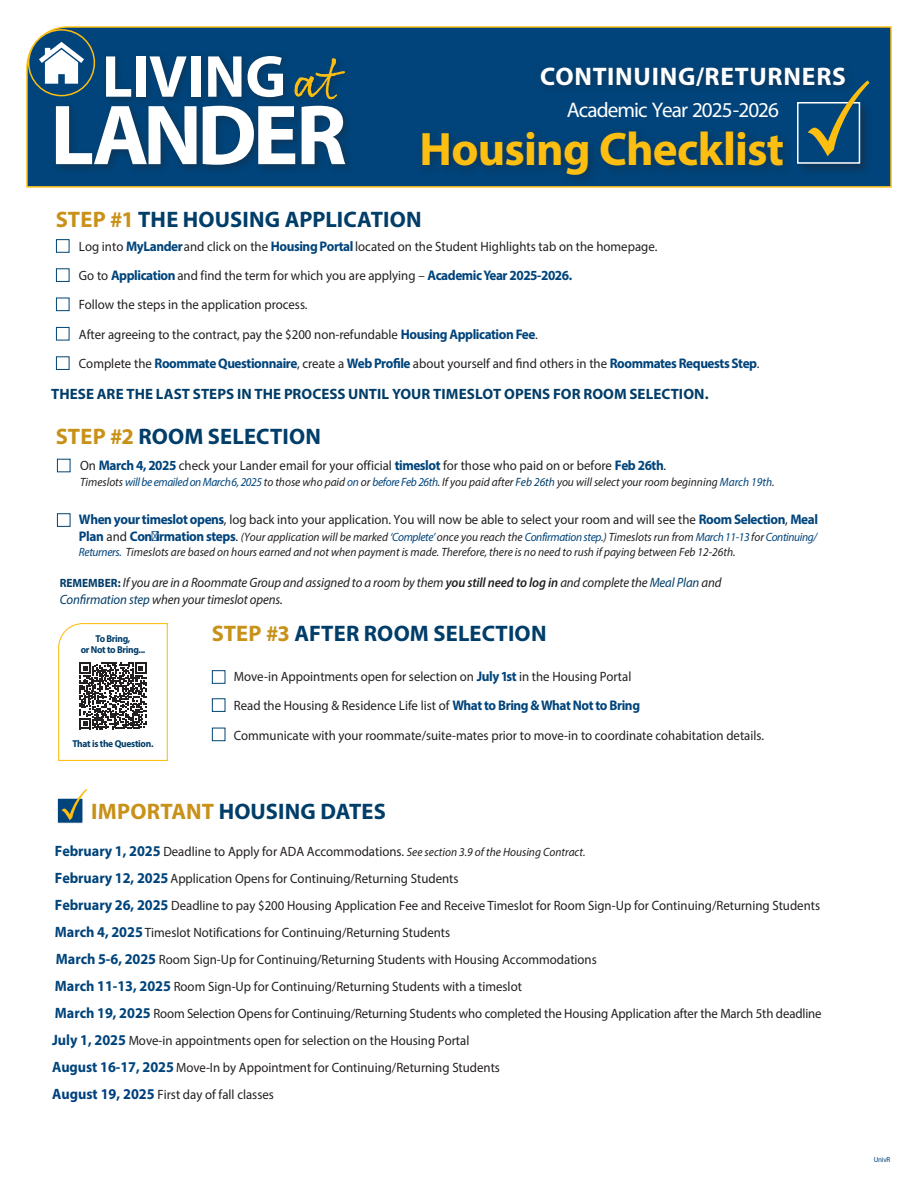
<style>
.page{position:relative;width:918px;height:1188px;background:#fff}
.page>*{position:absolute;margin:0;border:0;box-sizing:border-box;transform-origin:0 0}
.t1{font:700 59.7px "Myriad Pro";color:#fff}
.t2{font:700 47.1px "Myriad Pro";letter-spacing:-.015em;color:#fdbe12}
.t3{font:700 25.5px "Myriad Pro";letter-spacing:.03em;color:#fff}
.t4{font:700 22.5px "Myriad Pro";letter-spacing:.005em;color:#003d69}
.t5{font:21.15px "Myriad Pro";letter-spacing:-.045em;color:#fff}
.t6{font:700 15px "Myriad Pro";letter-spacing:.005em;color:#003d69}
.t7{font:700 13.95px "Myriad Pro";letter-spacing:-.03em;color:#00447b;scale:.95 1}
.t8{font:13.5px/27px "Myriad Pro";color:#231f20;scale:.95 1}
.t9{font:italic 13.5px/16.5px "Myriad Pro";letter-spacing:-.01em;color:#231f20;scale:.95 1}
.t10{font:italic 12px/15px "Myriad Pro";color:#231f20;scale:.95 1}
.t11{font:700 10.05px/10.8px "Myriad Pro";letter-spacing:-.03em;color:#003d69;text-align:center;scale:.95 1}
.t12{font:7.5px "Myriad Pro";letter-spacing:-.03em;color:#00447b;scale:.95 1}
.s1{font-family:"Rollerscript Rough";font-weight:400;font-size:57px;color:#fdbe12}
.s2{color:#c89118}
.s3{font-weight:700;font-size:13.95px;color:#00447b}
.s4{font-weight:400;font-size:13.5px;color:#231f20}
.s5{color:#00447b}
.s6{color:#003d69}
.s7{font-weight:700;font-style:normal;font-size:13.95px;color:#00447b}
.s8{font-style:normal;font-size:13.5px}
.s9{font-weight:700;font-style:normal;font-size:12px;color:#003d69}
.s10{font-weight:600}
.s11{font-weight:700;font-size:15px;color:#00447b}
.s12{font-style:italic;font-size:12px}
.s13{font-weight:700;font-size:15px;color:#004080}
</style>
<div class="page">
<svg style="left:58px;top:623px;width:110px;height:138px"></svg>
<div style="left:57px;top:798px;width:26px;height:26px;background:#00447b;border:1px solid #fff"></div>
<svg style="left:61px;top:789px;width:26px;height:31px"></svg>
<div style="left:56px;top:239px;width:13px;height:14px;background:#fff;border:1px solid #004474"></div>
<div style="left:57px;top:459px;width:13px;height:13px;background:#fff;border:1px solid #004474"></div>
<div style="left:56px;top:268px;width:13px;height:14px;background:#fff;border:1px solid #004474"></div>
<div style="left:57px;top:513px;width:13px;height:14px;background:#fff;border:1px solid #004474"></div>
<div style="left:56px;top:298px;width:13px;height:13px;background:#fff;border:1px solid #004474"></div>
<div style="left:56px;top:327px;width:13px;height:13px;background:#fff;border:1px solid #004474"></div>
<div style="left:56px;top:356px;width:13px;height:14px;background:#fff;border:1px solid #004474"></div>
<div style="left:212px;top:670px;width:13px;height:14px;background:#fff;border:1px solid #004474"></div>
<div style="left:212px;top:698px;width:13px;height:14px;background:#fff;border:1px solid #004474"></div>
<div style="left:212px;top:728px;width:13px;height:13px;background:#fff;border:1px solid #004474"></div>
<div style="left:26px;top:26px;width:866px;height:162px;background:#00447b"></div>
<div style="left:51px;top:100px;width:304px;height:75px;background:#231f20;opacity:.4"></div>
<svg style="left:56px;top:106px;width:289px;height:59px"></svg>
<div style="left:417px;top:126px;width:378px;height:61px;background:#231f20;opacity:.4"></div>
<div style="left:794px;top:99px;width:79px;height:77px;background:#231f20;opacity:.4"></div>
<div style="left:797px;top:102px;width:63px;height:62px;background:#00447b;border:2px solid #fff"></div>
<svg style="left:808px;top:80px;width:62px;height:76px"></svg>
<div style="left:29px;top:30px;width:65px;height:66px;background:#00447b;border-radius:50%"></div>
<div style="left:28px;top:29px;width:67px;height:67px;border:2px solid #fdbe12;border-radius:50%"></div>
<svg style="left:39px;top:42px;width:45px;height:42px"></svg>
<div style="left:102px;top:51px;width:189px;height:55px;background:#231f20;opacity:.4"></div>
<div style="left:537px;top:64px;width:317px;height:31px;background:#043f70"></div>
<div style="left:290px;top:55px;width:64px;height:53px;background:#231f20;opacity:.4"></div>
<h1 class="t1" style="left:102px;top:38px;width:238px">LIVING<span class="s1">at</span></h1>
<h3 class="t3" style="left:540px;top:60px;width:307px">CONTINUING/RETURNERS</h3>
<h3 class="t5" style="left:567px;top:97px;width:214px">Academic Year 2025-2026</h3>
<h2 class="t2" style="left:420px;top:118px;width:366px">Housing Checklist</h2>
<h3 class="t4" style="left:56px;top:204px;width:367px"><span class="s2">STEP #1</span> THE HOUSING APPLICATION</h3>
<p class="t8" style="left:79px;top:232px;width:610px;line-height:29.2px">Log into <span class="s3">MyLander</span>and click on the <span class="s3">HousingPortal</span> located on the Student Highlights tab on the homepage.<br>Go to <span class="s3">Application</span>and find the term for which you are applying – <span class="s3">AcademicYear 2025-2026.<br></span>Follow the steps in the application process.<br>After agreeing to the contract, pay the $200 non-refundable <span class="s3">HousingApplicationFee</span>.</p>
<p class="t7" style="left:79px;top:354px;width:718px"><span class="s4">Complete the</span> Roommate Questionnaire<span class="s4">, create a</span> Web Profile <span class="s4">about yourself and find others in the</span> Roommates Requests Step<span class="s4">.</span></p>
<p class="t6" style="left:51px;top:384px;width:659px">THESE ARE THE LAST STEPS IN THE PROCESS UNTIL YOUR TIMESLOT OPENS FOR ROOM SELECTION.</p>
<h3 class="t4" style="left:56px;top:421px;width:267px"><span class="s2">STEP #2</span> ROOM SELECTION</h3>
<p class="t8" style="left:80px;top:451px;width:618px">On <span class="s3">March 4, 2025</span> check your Lander email for your official <span class="s3">timeslot</span> for those who paid on or before <span class="s3">Feb 26th</span>.</p>
<p class="t10" style="left:80px;top:474px;width:732px">Timeslots <span class="s5">will be emailed on March 6, 2025</span> to those who paid <span class="s5">on</span> or <span class="s5">before Feb 26th</span>. If you paid after <span class="s6">Feb 26th</span> you will select your room beginning <span class="s5">March 19th</span>.</p>
<p class="t8" style="left:79px;top:506px;width:780px"><span class="s3">When your timeslot opens</span>, log back into your application. You will now be able to select your room and will see the <span class="s3">Room Selection</span>, <span class="s3">Meal</span></p>
<p class="t10" style="left:79px;top:529px;width:779px"><span class="s7">Plan</span> <span class="s8">and</span> <span class="s7">Confirmation steps</span><span class="s8">.</span> (Your application will be marked <span class="s5">‘Complete’</span> once you reach the <span class="s5">Confirmation step</span>.) Timeslots run from <span class="s5">March 11-13</span>for <span class="s5">Continuing/<br>Returners.</span> Timeslots are based on hours earned and not when payment is made. Therefore, there is no need to rush if paying between Feb 12-26th.</p>
<p class="t9" style="left:60px;top:574px;width:698px"><span class="s9">REMEMBER:</span> If you are in a Roommate Group and assigned to a room by them <span class="s10">you still need to log in</span> and complete the <span class="s6">Meal Plan</span> and<br><span class="s6">Confirmation step</span> when your timeslot opens.</p>
<p class="t11" style="left:81px;top:633px;width:70px">To Bring,<br>or Not to Bring...</p>
<p class="t11" style="left:73px;top:738px;width:87px">That is the Question.</p>
<h3 class="t4" style="left:212px;top:619px;width:336px"><span class="s2">STEP #3</span> AFTER ROOM SELECTION</h3>
<p class="t8" style="left:234px;top:662px;width:560px;line-height:29.2px">Move-in Appointments open for selection on <span class="s3">July 1st</span> in the Housing Portal<br>Read the Housing &amp; Residence Life list of <span class="s3">What to Bring &amp; What Not to Bring<br></span>Communicate with your roommate/suite-mates prior to move-in to coordinate cohabitation details.</p>
<h3 class="t4" style="left:91px;top:797px;width:296px"><span class="s2">IMPORTANT</span> HOUSING DATES</h3>
<p class="t8" style="left:52px;top:838px;width:812px"><span class="s11">February 1, 2025</span> Deadline to Apply for ADA Accommodations. <span class="s12">See section 3.9 of the Housing Contract.<br></span><span class="s11">February 12, 2025</span> Application Opens for Continuing/Returning Students<br><span class="s11">February 26, 2025</span> Deadline to pay $200 Housing Application Fee and Receive Timeslot for Room Sign-Up for Continuing/Returning Students <span class="s11">March 4, 2025</span> Timeslot Notifications for Continuing/Returning Students<br><span class="s11">March 5-6, 2025</span> Room Sign-Up for Continuing/Returning Students with Housing Accommodations<br><span class="s11">March 11-13, 2025</span> Room Sign-Up for Continuing/Returning Students with a timeslot<br><span class="s11">March 19, 2025</span> Room Selection Opens for Continuing/Returning Students who completed the Housing Application after the March 5th deadline <span class="s11">July 1, 2025</span> Move-in appointments open for selection on the Housing Portal<br><span class="s11">August 16-17, 2025</span> Move-In by Appointment for Continuing/Returning Students<br><span class="s13">August 19, 2025</span> First day of fall classes</p>
<p class="t12" style="left:874px;top:1155px;width:19px">UnivR</p>
</div>
